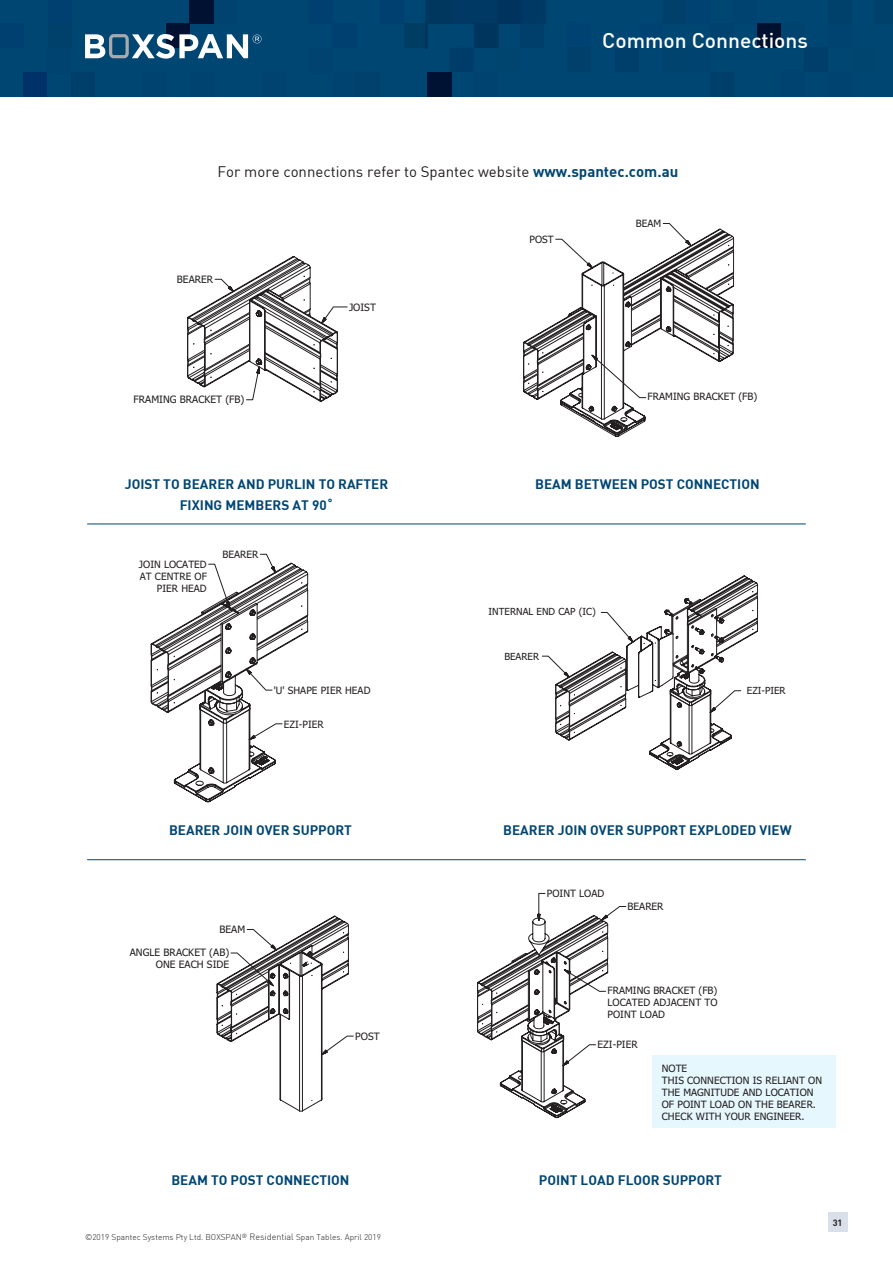
<style>
.page{position:relative;width:893px;height:1263px;background:#fff}
.page>*{position:absolute;margin:0;border:0;box-sizing:border-box;transform-origin:0 0}
.t1{font:500 21px "DIN";color:#fff}
.t2{font:15px "DIN";color:#231f20}
.t3{font:13.5px "DIN Bold";color:#004673}
.t4{font:10.2px/12.3px "Tahoma";letter-spacing:.005em;color:#231f20;text-align:right}
.t5{font:10.05px/12.1px "Tahoma";letter-spacing:.005em;color:#231f20;text-align:right}
.t6{font:9.75px "Tahoma";letter-spacing:.005em;color:#231f20}
.t7{font:9px "DIN Bold";color:#231f20}
.t8{font:300 8.25px "DIN";color:#231f20}
.s1{font-family:"DIN Bold";color:#004673}
.s2{font-size:9px}
</style>
<div class="page">
<div style="left:828px;top:1212px;width:20px;height:20px;background:#dae0ea"></div>
<div style="left:0;top:0;width:893px;height:97px;background:#004673"></div>
<div style="left:475px;top:23px;width:24px;height:25px;background:#00375e"></div>
<div style="left:427px;top:0;width:24px;height:24px;background:#00375e"></div>
<div style="left:404px;top:24px;width:23px;height:24px;background:#003d65"></div>
<div style="left:380px;top:0;width:24px;height:24px;background:#004070"></div>
<div style="left:333px;top:24px;width:24px;height:24px;background:#004070"></div>
<div style="left:48px;top:24px;width:23px;height:24px;background:#00416c"></div>
<div style="left:48px;top:0;width:23px;height:24px;background:#004070"></div>
<div style="left:0;top:24px;width:24px;height:24px;background:#004070"></div>
<div style="left:310px;top:0;width:23px;height:24px;background:#004070"></div>
<div style="left:166px;top:24px;width:24px;height:24px;background:#001132"></div>
<div style="left:190px;top:0;width:23px;height:24px;background:#001131"></div>
<div style="left:71px;top:72px;width:24px;height:24px;background:#003f69"></div>
<div style="left:47px;top:48px;width:24px;height:24px;background:#004270"></div>
<div style="left:23px;top:72px;width:24px;height:25px;background:#003168"></div>
<div style="left:333px;top:72px;width:23px;height:24px;background:#004270"></div>
<div style="left:356px;top:72px;width:24px;height:24px;background:#00426d"></div>
<div style="left:427px;top:72px;width:24px;height:24px;background:#001233"></div>
<div style="left:828px;top:0;width:24px;height:24px;background:#00416b"></div>
<div style="left:875px;top:0;width:18px;height:24px;background:#00416b"></div>
<div style="left:520px;top:24px;width:24px;height:24px;background:#003e6b"></div>
<div style="left:520px;top:0;width:24px;height:24px;background:#003963"></div>
<div style="left:496px;top:0;width:24px;height:24px;background:#00345f"></div>
<div style="left:473px;top:24px;width:23px;height:24px;background:#00365d"></div>
<div style="left:567px;top:48px;width:24px;height:24px;background:#00406a"></div>
<div style="left:615px;top:48px;width:24px;height:24px;background:#003e6b"></div>
<div style="left:639px;top:24px;width:24px;height:24px;background:#004271"></div>
<div style="left:663px;top:0;width:23px;height:24px;background:#00406a"></div>
<div style="left:686px;top:0;width:24px;height:24px;background:#004271"></div>
<div style="left:567px;top:23px;width:24px;height:25px;background:#004271"></div>
<div style="left:663px;top:48px;width:23px;height:24px;background:#00436f"></div>
<div style="left:710px;top:23px;width:24px;height:25px;background:#00426f"></div>
<div style="left:781px;top:24px;width:23px;height:24px;background:#00436f"></div>
<div style="left:757px;top:24px;width:24px;height:24px;background:#00112f"></div>
<div style="left:804px;top:48px;width:24px;height:24px;background:#003f6c"></div>
<div style="left:449px;top:48px;width:24px;height:24px;background:#003c6a"></div>
<svg style="left:449px;top:72px;width:3px;height:25px"></svg>
<div style="left:710px;top:72px;width:24px;height:24px;background:#003f69"></div>
<div style="left:686px;top:48px;width:24px;height:24px;background:#004270"></div>
<svg style="left:85px;top:34px;width:176px;height:25px"></svg>
<div style="left:652px;top:1055px;width:184px;height:73px;background:#e6f7fd"></div>
<svg style="left:187px;top:256px;width:161px;height:146px"></svg>
<svg style="left:523px;top:223px;width:211px;height:214px"></svg>
<svg style="left:150px;top:554px;width:159px;height:248px"></svg>
<svg style="left:542px;top:576px;width:216px;height:193px"></svg>
<svg style="left:216px;top:916px;width:138px;height:195px"></svg>
<svg style="left:477px;top:893px;width:149px;height:225px"></svg>
<hr style="left:87px;top:524px;width:719px;height:1px;background:#004673">
<hr style="left:87px;top:859px;width:719px;height:1px;background:#004673">
<h1 class="t1" style="left:602px;top:27px;width:207px">Common Connections</h1>
<h2 class="t2" style="left:217px;top:162px;width:462px">For more connections refer to Spantec website <span class="s1">www.spantec.com.au</span></h2>
<p class="t4" style="left:177px;top:273px;width:38px">BEARER</p>
<p class="t4" style="left:134px;top:392px;width:112px">FRAMING BRACKET (FB)</p>
<p class="t4" style="left:349px;top:300px;width:28px">JOIST</p>
<p class="t5" style="left:530px;top:233px;width:26px">POST</p>
<p class="t5" style="left:636px;top:217px;width:27px">BEAM</p>
<p class="t5" style="left:648px;top:390px;width:111px">FRAMING BRACKET (FB)</p>
<h3 class="t3" style="left:125px;top:475px;width:265px">JOIST TO BEARER AND PURLIN TO RAFTER</h3>
<h3 class="t3" style="left:535px;top:475px;width:226px">BEAM BETWEEN POST CONNECTION</h3>
<h3 class="t3" style="left:180px;top:496px;width:155px">FIXING MEMBERS AT 90˚</h3>
<p class="t5" style="left:139px;top:558px;width:70px">JOIN LOCATED<br>AT CENTRE OF<br>PIER HEAD</p>
<p class="t5" style="left:223px;top:548px;width:37px">BEARER</p>
<p class="t5" style="left:274px;top:684px;width:98px">'U' SHAPE PIER HEAD</p>
<p class="t5" style="left:284px;top:717px;width:41px">EZI-PIER</p>
<p class="t6" style="left:489px;top:605px;width:109px">INTERNAL END CAP (IC)</p>
<p class="t6" style="left:504px;top:650px;width:36px">BEARER</p>
<p class="t6" style="left:747px;top:684px;width:40px">EZI-PIER</p>
<h3 class="t3" style="left:169px;top:821px;width:184px">BEARER JOIN OVER SUPPORT</h3>
<h3 class="t3" style="left:503px;top:821px;width:290px">BEARER JOIN OVER SUPPORT EXPLODED VIEW</h3>
<p class="t4" style="left:219px;top:923px;width:27px">BEAM</p>
<p class="t4" style="left:130px;top:945px;width:101px">ANGLE BRACKET (AB)<br>ONE EACH SIDE</p>
<p class="t4" style="left:355px;top:1029px;width:26px">POST</p>
<p class="t5" style="left:547px;top:887px;width:59px">POINT LOAD</p>
<p class="t5" style="left:628px;top:900px;width:37px">BEARER</p>
<p class="t5" style="left:607px;top:984px;width:112px;text-align:justify">FRAMING BRACKET (FB)<br>LOCATED ADJACENT TO POINT LOAD</p>
<p class="t5" style="left:597px;top:1038px;width:42px">EZI-PIER</p>
<p class="t5" style="left:662px;top:1061px;width:162px;text-align:left">NOTE<br>THIS CONNECTION IS RELIANT ON<br>THE MAGNITUDE AND LOCATION<br>OF POINT LOAD ON THE BEARER.<br>CHECK WITH YOUR ENGINEER.</p>
<h3 class="t3" style="left:171px;top:1171px;width:180px">BEAM TO POST CONNECTION</h3>
<h3 class="t3" style="left:539px;top:1171px;width:185px">POINT LOAD FLOOR SUPPORT</h3>
<p class="t8" style="left:85px;top:1232px;width:297px">©2019 Spantec Systems Pty Ltd. BOXSPAN<sup>®</sup> <span class="s2">Residential</span> Span Tables. April 2019</p>
<p class="t7" style="left:833px;top:1217px;width:11px">31</p>
</div>
